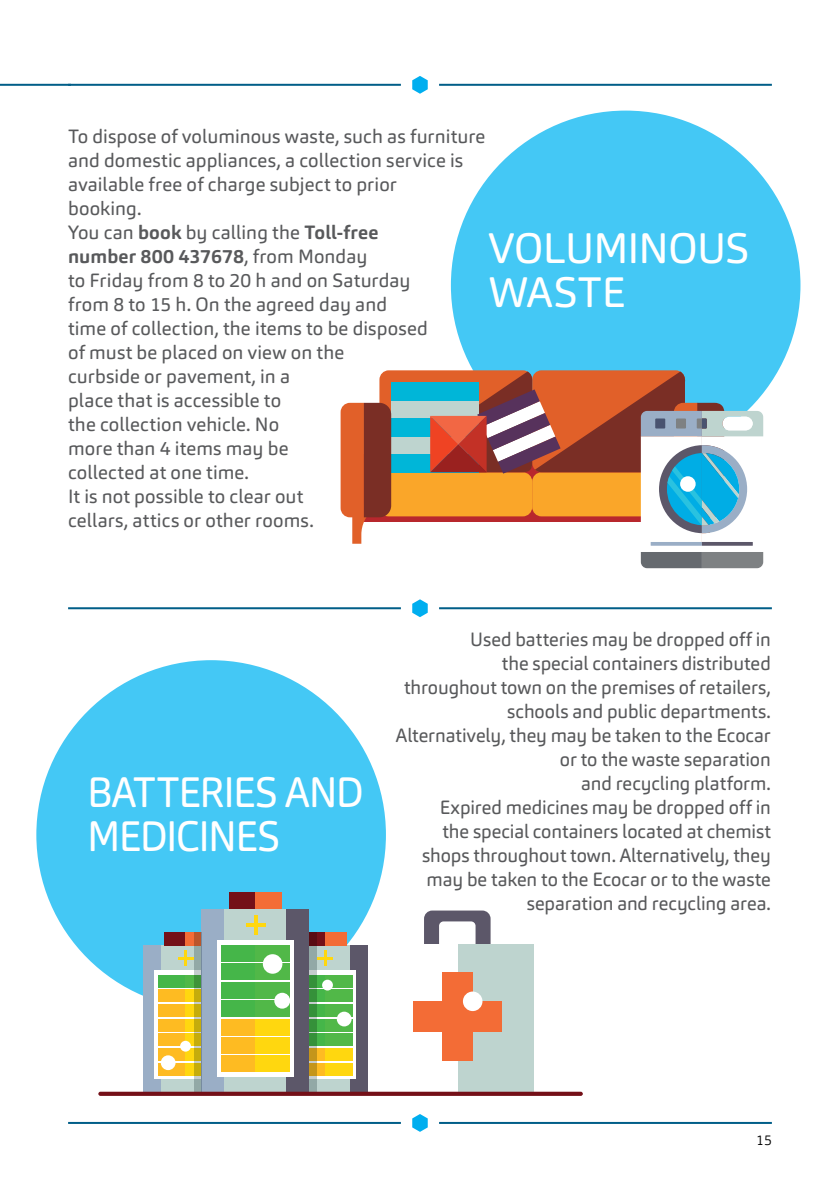
<style>
.page{position:relative;width:840px;height:1191px;background:#fff}
.page>*{position:absolute;margin:0;border:0;box-sizing:border-box;transform-origin:0 0}
.t1{font:42px/44px "Carnas";letter-spacing:-.025em;color:#fff;scale:.95 1}
.t2{font:42px/44px "Carnas";letter-spacing:-.025em;color:#fff}
.t3{font:19px/24px "Carnas";letter-spacing:.005em;color:#58595b;text-align:right}
.t4{font:300 14px "Carnas";color:#000}
.s1{font-weight:700}
</style>
<div class="page">
<hr style="left:0;top:84px;width:71px;height:2px;background:#005e88">
<hr style="left:439px;top:84px;width:332px;height:2px;background:#005e88">
<hr style="left:68px;top:84px;width:332px;height:2px;background:#005e88">
<svg style="left:412px;top:76px;width:15px;height:18px"></svg>
<hr style="left:439px;top:607px;width:332px;height:2px;background:#005e88">
<hr style="left:68px;top:607px;width:332px;height:2px;background:#005e88">
<svg style="left:412px;top:599px;width:15px;height:18px"></svg>
<hr style="left:439px;top:1122px;width:332px;height:2px;background:#005e88">
<hr style="left:68px;top:1122px;width:332px;height:2px;background:#005e88">
<svg style="left:412px;top:1114px;width:15px;height:17px"></svg>
<div style="left:36px;top:660px;width:350px;height:349px;background:#44c8f5;border-radius:50%"></div>
<div style="left:450px;top:111px;width:350px;height:349px;background:#44c8f5;border-radius:50%"></div>
<svg style="left:340px;top:371px;width:422px;height:197px"></svg>
<div style="left:679px;top:476px;width:16px;height:16px;background:#fff;border-radius:50%"></div>
<svg style="left:424px;top:910px;width:66px;height:34px"></svg>
<div style="left:383px;top:944px;width:150px;height:150px;background:#bed4cf"></div>
<div style="left:383px;top:944px;width:74px;height:150px;background:#fff"></div>
<div style="left:442px;top:972px;width:30px;height:88px;background:#f36c36"></div>
<div style="left:413px;top:1001px;width:89px;height:30px;background:#f36c36"></div>
<div style="left:462px;top:991px;width:20px;height:20px;background:#fff;border-radius:50%"></div>
<div style="left:143px;top:945px;width:42px;height:147px;background:#bed4cf"></div>
<svg style="left:185px;top:945px;width:17px;height:146px"></svg>
<div style="left:164px;top:932px;width:21px;height:13px;background:#741018"></div>
<div style="left:185px;top:932px;width:22px;height:13px;background:#f36c36"></div>
<div style="left:143px;top:945px;width:17px;height:147px;background:#9aaec6"></div>
<svg style="left:155px;top:970px;width:47px;height:109px"></svg>
<div style="left:158px;top:975px;width:27px;height:12px;background:#45b649"></div>
<div style="left:185px;top:975px;width:28px;height:12px;background:#51b848"></div>
<div style="left:158px;top:989px;width:27px;height:13px;background:#febb22"></div>
<div style="left:185px;top:989px;width:28px;height:13px;background:#ffd70f"></div>
<div style="left:158px;top:1004px;width:27px;height:13px;background:#febb22"></div>
<div style="left:185px;top:1004px;width:28px;height:13px;background:#ffd70f"></div>
<div style="left:158px;top:1018px;width:27px;height:13px;background:#febb22"></div>
<div style="left:185px;top:1018px;width:28px;height:13px;background:#ffd70f"></div>
<div style="left:158px;top:1033px;width:27px;height:13px;background:#febb22"></div>
<div style="left:185px;top:1033px;width:28px;height:13px;background:#ffd70f"></div>
<div style="left:158px;top:1048px;width:27px;height:12px;background:#febb22"></div>
<svg style="left:185px;top:1048px;width:17px;height:12px"></svg>
<div style="left:158px;top:1062px;width:27px;height:13px;background:#febb22"></div>
<div style="left:185px;top:1062px;width:28px;height:13px;background:#ffd70f"></div>
<hr style="left:184px;top:950px;width:3px;height:16px;background:#ffd70f">
<hr style="left:177px;top:956px;width:16px;height:3px;background:#ffd70f">
<svg style="left:316px;top:945px;width:9px;height:146px"></svg>
<div style="left:325px;top:945px;width:42px;height:147px;background:#bed4cf"></div>
<div style="left:303px;top:932px;width:22px;height:13px;background:#741018"></div>
<div style="left:325px;top:932px;width:21px;height:13px;background:#f36c36"></div>
<div style="left:350px;top:945px;width:17px;height:147px;background:#5c5769"></div>
<svg style="left:316px;top:970px;width:39px;height:109px"></svg>
<div style="left:297px;top:975px;width:28px;height:12px;background:#45b649"></div>
<div style="left:325px;top:975px;width:27px;height:12px;background:#51b848"></div>
<div style="left:297px;top:989px;width:28px;height:13px;background:#45b649"></div>
<div style="left:325px;top:989px;width:27px;height:13px;background:#51b848"></div>
<div style="left:297px;top:1004px;width:28px;height:13px;background:#45b649"></div>
<div style="left:325px;top:1004px;width:27px;height:13px;background:#51b848"></div>
<div style="left:297px;top:1018px;width:28px;height:13px;background:#45b649"></div>
<div style="left:325px;top:1018px;width:27px;height:13px;background:#51b848"></div>
<div style="left:297px;top:1033px;width:28px;height:13px;background:#45b649"></div>
<div style="left:325px;top:1033px;width:27px;height:13px;background:#51b848"></div>
<div style="left:297px;top:1048px;width:28px;height:12px;background:#febb22"></div>
<div style="left:325px;top:1048px;width:27px;height:12px;background:#ffd70f"></div>
<div style="left:297px;top:1062px;width:28px;height:13px;background:#febb22"></div>
<div style="left:325px;top:1062px;width:27px;height:13px;background:#ffd70f"></div>
<hr style="left:323px;top:950px;width:3px;height:16px;background:#ffd70f">
<hr style="left:317px;top:956px;width:16px;height:3px;background:#ffd70f">
<div style="left:202px;top:909px;width:53px;height:183px;background:#bed4cf"></div>
<div style="left:255px;top:909px;width:54px;height:183px;background:#bed4cf"></div>
<div style="left:228px;top:892px;width:27px;height:17px;background:#741018"></div>
<div style="left:255px;top:892px;width:27px;height:17px;background:#f36c36"></div>
<div style="left:202px;top:909px;width:22px;height:183px;background:#9aaec6"></div>
<div style="left:286px;top:909px;width:23px;height:183px;background:#5c5769"></div>
<svg style="left:217px;top:940px;width:76px;height:136px;background:#ebf2d4"></svg>
<div style="left:221px;top:945px;width:34px;height:16px;background:#45b649"></div>
<div style="left:255px;top:945px;width:34px;height:16px;background:#51b848"></div>
<div style="left:221px;top:964px;width:34px;height:16px;background:#45b649"></div>
<div style="left:255px;top:964px;width:34px;height:16px;background:#51b848"></div>
<div style="left:221px;top:982px;width:34px;height:16px;background:#45b649"></div>
<div style="left:255px;top:982px;width:34px;height:16px;background:#51b848"></div>
<div style="left:221px;top:1000px;width:34px;height:16px;background:#45b649"></div>
<div style="left:255px;top:1000px;width:34px;height:16px;background:#51b848"></div>
<div style="left:221px;top:1019px;width:34px;height:16px;background:#febb22"></div>
<div style="left:255px;top:1019px;width:34px;height:16px;background:#ffd70f"></div>
<div style="left:221px;top:1037px;width:34px;height:16px;background:#febb22"></div>
<div style="left:255px;top:1037px;width:34px;height:16px;background:#ffd70f"></div>
<div style="left:221px;top:1055px;width:34px;height:16px;background:#febb22"></div>
<div style="left:255px;top:1055px;width:34px;height:16px;background:#ffd70f"></div>
<svg style="left:253px;top:915px;width:4px;height:19px"></svg>
<hr style="left:245px;top:923px;width:20px;height:3px;background:#ffd70f">
<svg style="left:194px;top:932px;width:7px;height:159px"></svg>
<svg style="left:309px;top:932px;width:7px;height:159px"></svg>
<svg style="left:98px;top:1091px;width:484px;height:4px;background:#83333a"></svg>
<div style="left:263px;top:954px;width:19px;height:19px;background:#fff;border-radius:50%"></div>
<div style="left:274px;top:992px;width:16px;height:16px;background:#fff;border-radius:50%"></div>
<div style="left:322px;top:979px;width:11px;height:11px;background:#fff;border-radius:50%"></div>
<div style="left:180px;top:1040px;width:11px;height:11px;background:#fff;border-radius:50%"></div>
<div style="left:336px;top:1011px;width:15px;height:15px;background:#fff;border-radius:50%"></div>
<div style="left:161px;top:1055px;width:14px;height:15px;background:#fff;border-radius:50%"></div>
<p class="t3" style="left:68px;top:124px;width:418px;text-align:left">To dispose of voluminous waste, such as furniture and domestic appliances, a collection service is available free of charge subject to prior<br>booking.<br>You can <span class="s1">book</span> by calling the <span class="s1">Toll-free<br>number 800 437678</span>, from Monday<br>to Friday from 8 to 20 h and on Saturday<br>from 8 to 15 h. On the agreed day and<br>time of collection, the items to be disposed<br>of must be placed on view on the<br>curbside or pavement, in a<br>place that is accessible to<br>the collection vehicle. No<br>more than 4 items may be<br>collected at one time.<br>It is not possible to clear out<br>cellars, attics or other rooms.</p>
<h1 class="t2" style="left:488px;top:226px;width:262px">VOLUMINOUS<br>WASTE</h1>
<h1 class="t1" style="left:87px;top:770px;width:293px">BATTERIES AND<br>MEDICINES</h1>
<p class="t3" style="left:395px;top:627px;width:376px">Used batteries may be dropped off in<br>the special containers distributed<br>throughout town on the premises of retailers, schools and public departments.<br>Alternatively, they may be taken to the Ecocar or to the waste separation<br>and recycling platform.<br>Expired medicines may be dropped off in<br>the special containers located at chemist shops throughout town. Alternatively, they may be taken to the Ecocar or to the waste separation and recycling area.</p>
<p class="t4" style="left:755px;top:1131px;width:17px">15</p>
</div>
